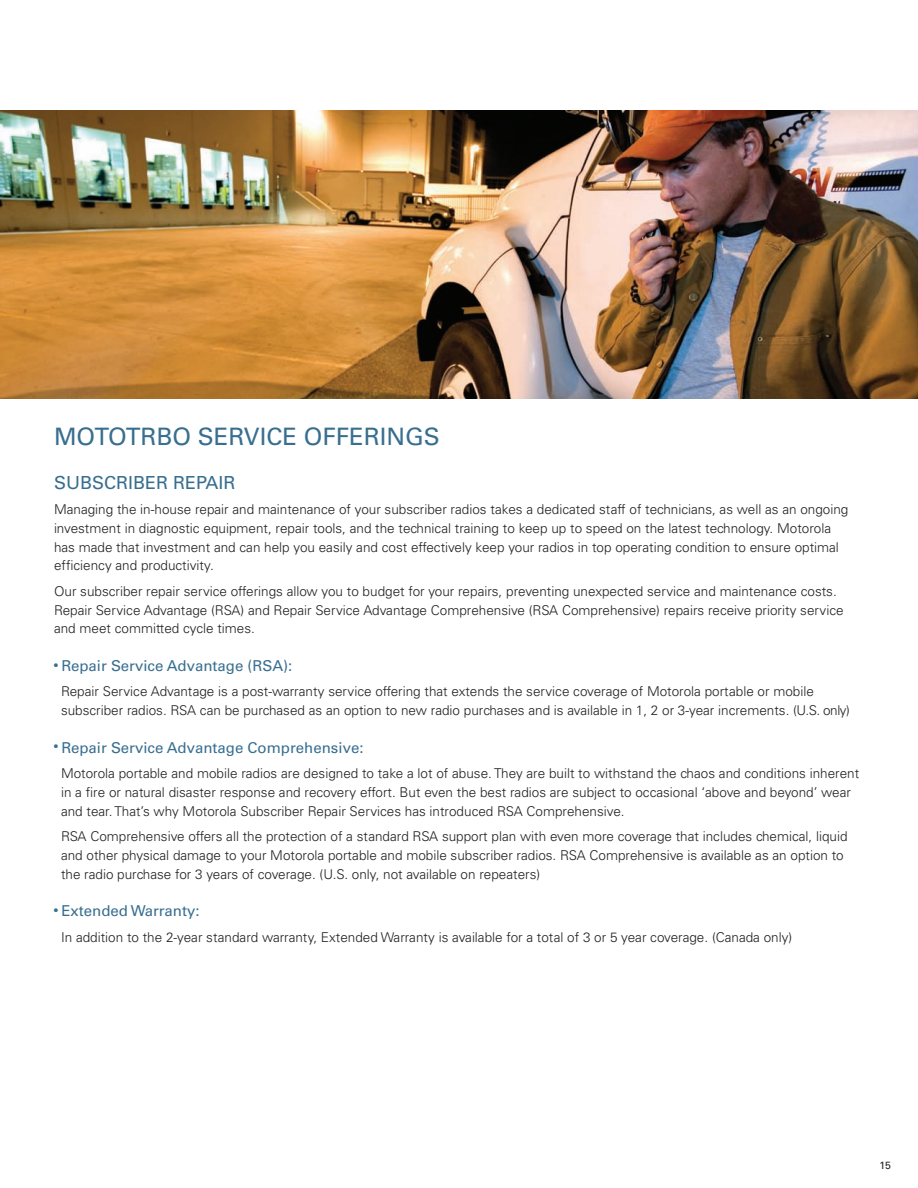
<style>
.page{position:relative;width:918px;height:1188px;background:#fff}
.page>*{position:absolute;margin:0;border:0;box-sizing:border-box;transform-origin:0 0}
.t1{font:24px "Univers";color:#386e8f}
.t2{font:18px "Univers";color:#386e8f}
.t3{font:15px "Univers";color:#386e8f}
.t4{font:300 13.5px/18.8px "Univers";color:#231f20}
.t5{font:10.5px "Univers";color:#231f20}
.s1{font-size:10.5px}
</style>
<div class="page">
<img style="left:0;top:110px;width:918px;height:289px">
<h1 class="t1" style="left:54px;top:422px;width:383px">MOTOTRBO Service Offeri ngs</h1>
<h2 class="t2" style="left:54px;top:472px;width:73px">Subscriber</h2>
<h2 class="t2" style="left:173px;top:472px;width:11px">repair</h2>
<p class="t4" style="left:54px;top:500px;width:796px">Managing the in-house repair and maintenance of your subscriber radios takes a dedicated staff of technicians, as well as an ongoing investment in diagnostic equipment, repair tools, and the technical training to keep up to speed on the latest technology. Motorola has made that investment and can help you easily and cost effectively keep your radios in top operating condition to ensure optimal efficiency and productivity.</p>
<p class="t4" style="left:54px;top:582px;width:791px">Our subscriber repair service offerings allow you to budget for your repairs, preventing unexpected service and maintenance costs.<br>Repair Service Advantage (RSA) and Repair Service Advantage Comprehensive (RSA Comprehensive) repairs receive priority service and meet committed cycle times.</p>
<p class="t3" style="left:54px;top:657px;width:240px"><span class="s1">•</span> Repair Service Advantage (RSA):</p>
<p class="t4" style="left:61px;top:682px;width:791px">Repair Service Advantage is a post-warranty service offering that extends the service coverage of Motorola portable or mobile subscriber radios. RSA can be purchased as an option to new radio purchases and is available in 1, 2 or 3-year increments. (U.S. only)</p>
<p class="t3" style="left:54px;top:738px;width:311px"><span class="s1">•</span> Repair Service Advantage Comprehensive:</p>
<p class="t4" style="left:61px;top:764px;width:800px">Motorola portable and mobile radios are designed to take a lot of abuse. They are built to withstand the chaos and conditions inherent in a fire or natural disaster response and recovery effort. But even the best radios are subject to occasional ‘above and beyond’ wear and tear. That’s why Motorola Subscriber Repair Services has introduced RSA Comprehensive.</p>
<p class="t4" style="left:61px;top:827px;width:788px">RSA Comprehensive offers all the protection of a standard RSA support plan with even more coverage that includes chemical, liquid and other physical damage to your Motorola portable and mobile subscriber radios. RSA Comprehensive is available as an option to the radio purchase for 3 years of coverage. (U.S. only, not available on repeaters)</p>
<p class="t3" style="left:54px;top:902px;width:147px"><span class="s1">•</span> Extended Warranty:</p>
<p class="t4" style="left:61px;top:928px;width:733px">In addition to the 2-year standard warranty, Extended Warranty is available for a total of 3 or 5 year coverage. (Canada only)</p>
<p class="t5" style="left:879px;top:1159px;width:13px">15</p>
</div>
